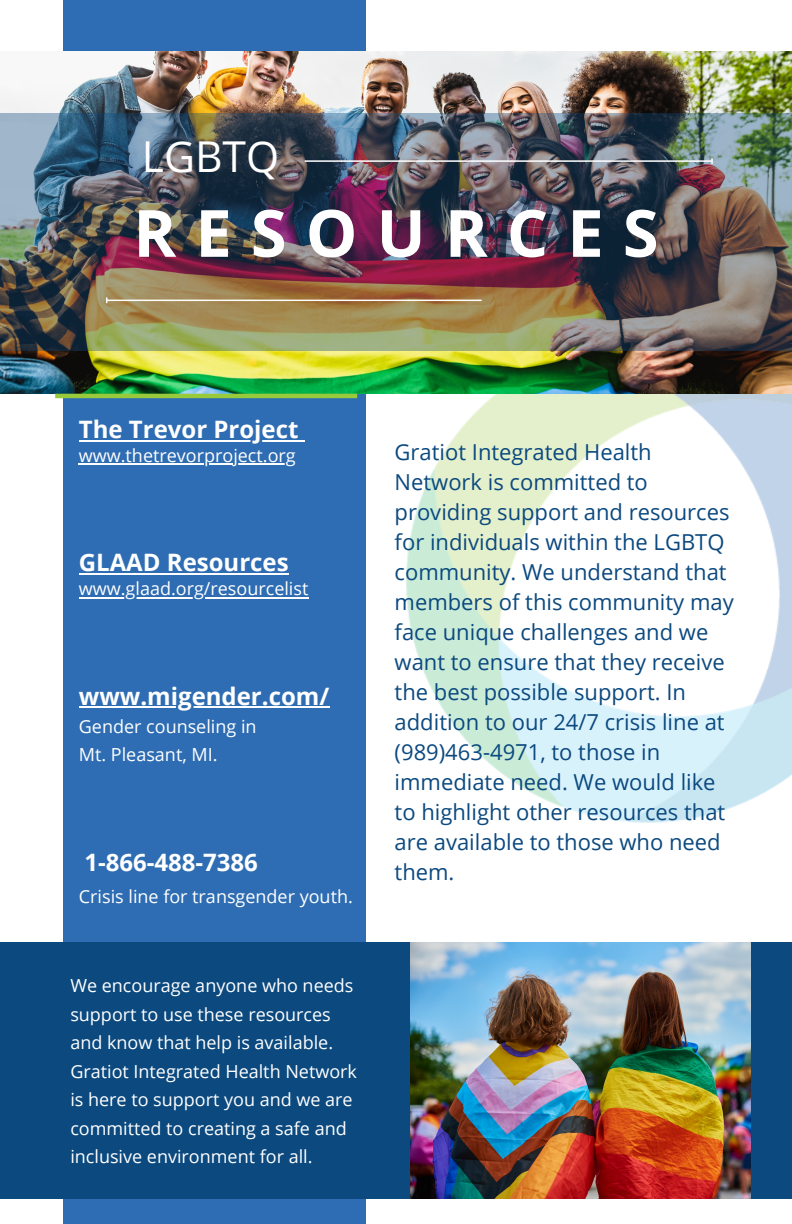
<style>
.page{position:relative;width:792px;height:1224px;background:#fff}
.page>*{position:absolute;margin:0;border:0;box-sizing:border-box;transform-origin:0 0}
.t1{font:700 65.2px "Open Sans";letter-spacing:.29em;color:#fff}
.t2{font:42.6px "Open Sans";color:#fff}
.t3{font:700 24px "Open Sans";color:#fff}
.t4{font:22px/30px "Open Sans";color:#0b497f}
.t5{font:18px/28.4px "Open Sans";color:#fff}
</style>
<div class="page">
<img style="left:365px;top:394px;width:427px;height:464px">
<div style="left:63px;top:0;width:302px;height:1224px;background:#2e6db3"></div>
<img style="left:0;top:52px;width:792px;height:342px">
<img style="left:0;top:114px;width:792px;height:237px">
<hr style="left:305px;top:160px;width:407px;height:2px;background:#fff">
<hr style="left:107px;top:300px;width:375px;height:1px;background:#fff">
<hr style="left:55px;top:394px;width:302px;height:4px;background:#99ca3c">
<div style="left:0;top:942px;width:792px;height:257px;background:#0b497f"></div>
<img style="left:410px;top:942px;width:341px;height:257px">
<hr style="left:79px;top:440px;width:220px;height:1px;background:#fff">
<hr style="left:79px;top:464px;width:217px;height:1px;background:#fff">
<hr style="left:79px;top:573px;width:210px;height:1px;background:#fff">
<hr style="left:79px;top:597px;width:230px;height:1px;background:#fff">
<hr style="left:79px;top:706px;width:251px;height:2px;background:#fff">
<h3 class="t2" style="left:142px;top:126px;width:139px">LGBTQ</h3>
<p class="t1" style="left:133px;top:187px;width:527px">RESOURCES</p>
<h3 class="t3" style="left:79px;top:413px;width:221px">The Trevor Project</h3>
<p class="t5" style="left:79px;top:441px;width:218px">www.thetrevorproject.org</p>
<p class="t3" style="left:79px;top:546px;width:211px">GLAAD Resources</p>
<h3 class="t5" style="left:79px;top:574px;width:231px">www.glaad.org/resourcelist</h3>
<p class="t3" style="left:79px;top:679px;width:252px">www.migender.com/</p>
<h2 class="t5" style="left:79px;top:711px;width:179px">Gender counseling in</h2>
<h1 class="t5" style="left:79px;top:740px;width:140px">Mt. Pleasant, MI.</h1>
<p class="t3" style="left:84px;top:845px;width:175px">1-866-488-7386</p>
<h4 class="t5" style="left:79px;top:882px;width:275px">Crisis line for transgender youth.</h4>
<h3 class="t5" style="left:70px;top:971px;width:288px">We encourage anyone who needs support to use these resources and know that help is available.<br>Gratiot Integrated Health Network is here to support you and we are committed to creating a safe and inclusive environment for all.</h3>
<p class="t4" style="left:395px;top:436px;width:341px">Gratiot Integrated Health<br>Network is committed to providing support and resources for individuals within the LGBTQ community. We understand that members of this community may face unique challenges and we want to ensure that they receive the best possible support. In addition to our 24/7 crisis line at (989)463-4971, to those in immediate need. We would like to highlight other resources that are available to those who need them.</p>
</div>
